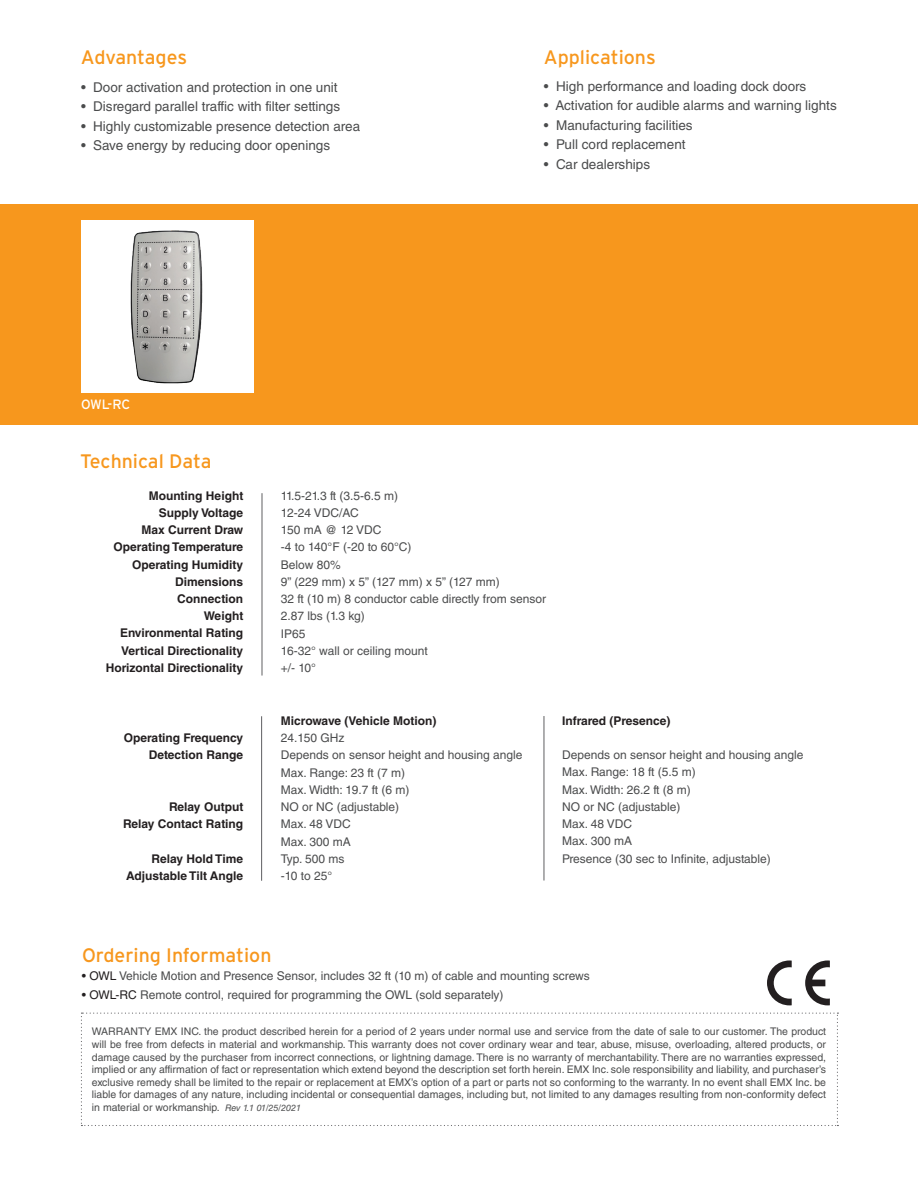
<style>
.page{position:relative;width:918px;height:1188px;background:#fff}
.page>*{position:absolute;margin:0;border:0;box-sizing:border-box;transform-origin:0 0}
.t1{font:19.5px "Interstate";color:#f7971d}
.t2{font:13.5px "Helvetica LT Std";color:#4b4c4d}
.t3{font:13.5px "Interstate";color:#fff}
.t4{font:12px/17.2px "Helvetica LT Std";color:#4b4c4d}
.t5{font:700 12px/17.2px "Helvetica LT Std";color:#231f20;text-align:right}
.t6{font:10.5px/12.6px "Helvetica LT Std";color:#4b4c4d;text-align:justify}
.s1{color:#231f20}
.s2{font-style:italic;font-size:9px}
</style>
<div class="page">
<div style="left:0;top:205px;width:918px;height:220px;background:#f7971d"></div>
<svg style="left:81px;top:1013px;width:757px;height:113px"></svg>
<div style="left:81px;top:220px;width:173px;height:173px;background:#fff"></div>
<img style="left:130px;top:230px;width:73px;height:154px">
<svg style="left:767px;top:960px;width:25px;height:45px"></svg>
<svg style="left:805px;top:960px;width:25px;height:45px"></svg>
<hr style="left:262px;top:493px;width:1px;height:183px;background:#5f5f62">
<hr style="left:261px;top:716px;width:1px;height:165px;background:#5f5f62">
<hr style="left:544px;top:716px;width:1px;height:165px;background:#5f5f62">
<h1 class="t1" style="left:81px;top:46px;width:108px">Advantages</h1>
<p class="t2" style="left:81px;top:79px;width:258px">• Door activation and protection in one unit</p>
<p class="t2" style="left:81px;top:99px;width:261px">• Disregard parallel traffic with filter settings</p>
<p class="t2" style="left:81px;top:118px;width:281px">• Highly customizable presence detection area</p>
<p class="t2" style="left:81px;top:138px;width:251px">• Save energy by reducing door openings</p>
<p class="t3" style="left:81px;top:396px;width:51px">OWL-RC</p>
<h1 class="t1" style="left:80px;top:450px;width:133px">Technical Data</h1>
<h1 class="t1" style="left:544px;top:46px;width:114px">Applications</h1>
<p class="t2" style="left:544px;top:78px;width:264px">• High performance and loading dock doors</p>
<p class="t2" style="left:544px;top:98px;width:294px">• Activation for audible alarms and warning lights</p>
<p class="t2" style="left:544px;top:117px;width:150px">• Manufacturing facilities</p>
<p class="t2" style="left:544px;top:136px;width:143px">• Pull cord replacement</p>
<p class="t2" style="left:544px;top:156px;width:108px">• Car dealerships</p>
<p class="t5" style="left:106px;top:487px;width:139px">Mounting Height<br>Supply Voltage<br>Max Current Draw<br>Operating Temperature<br>Operating Humidity<br>Dimensions<br>Connection<br>Weight<br>Environmental Rating<br>Vertical Directionality<br>Horizontal Directionality</p>
<p class="t5" style="left:124px;top:729px;width:121px">Operating Frequency<br>Detection Range</p>
<p class="t5" style="left:123px;top:798px;width:122px">Relay Output<br>Relay Contact Rating</p>
<p class="t5" style="left:126px;top:850px;width:119px">Relay Hold Time<br>Adjustable Tilt Angle</p>
<p class="t4" style="left:281px;top:487px;width:267px">11.5-21.3 ft (3.5-6.5 m)<br>12-24 VDC/AC<br>150 mA @ 12 VDC<br>-4 to 140°F (-20 to 60°C)<br>Below 80%<br>9” (229 mm) x 5” (127 mm) x 5” (127 mm)<br>32 ft (10 m) 8 conductor cable directly from sensor<br>2.87 lbs (1.3 kg)<br>IP65<br>16-32° wall or ceiling mount<br>+/- 10°</p>
<p class="t5" style="left:281px;top:712px;width:157px">Microwave (Vehicle Motion)</p>
<p class="t4" style="left:281px;top:729px;width:243px">24.150 GHz<br>Depends on sensor height and housing angle<br>Max. Range: 23 ft (7 m)<br>Max. Width: 19.7 ft (6 m)<br>NO or NC (adjustable)<br>Max. 48 VDC<br>Max. 300 mA<br>Typ. 500 ms<br>-10 to 25°</p>
<p class="t5" style="left:562px;top:712px;width:110px">Infrared (Presence)</p>
<p class="t4" style="left:562px;top:746px;width:243px">Depends on sensor height and housing angle<br>Max. Range: 18 ft (5.5 m)<br>Max. Width: 26.2 ft (8 m)<br>NO or NC (adjustable)<br>Max. 48 VDC<br>Max. 300 mA<br>Presence (30 sec to Infinite, adjustable)</p>
<h1 class="t1" style="left:82px;top:944px;width:191px">Ordering Information</h1>
<p class="t4" style="left:82px;top:967px;width:509px"><span class="s1">• OWL</span> Vehicle Motion and Presence Sensor, includes 32 ft (10 m) of cable and mounting screws</p>
<p class="t4" style="left:82px;top:987px;width:423px"><span class="s1">• OWL-RC</span> Remote control, required for programming the OWL (sold separately)</p>
<p class="t6" style="left:92px;top:1025px;width:736px">WARRANTY EMX INC. the product described herein for a period of 2 years under normal use and service from the date of sale to our customer. The product will be free from defects in material and workmanship. This warranty does not cover ordinary wear and tear, abuse, misuse, overloading, altered products, or damage caused by the purchaser from incorrect connections, or lightning damage. There is no warranty of merchantability. There are no warranties expressed, implied or any affirmation of fact or representation which extend beyond the description set forth herein. EMX Inc. sole responsibility and liability, and purchaser’s exclusive remedy shall be limited to the repair or replacement at EMX’s option of a part or parts not so conforming to the warranty. In no event shall EMX Inc. be liable for damages of any nature, including incidental or consequential damages, including but, not limited to any damages resulting from non-conformity defect in material or workmanship. <span class="s2">Rev 1.1 01/25/2021</span></p>
</div>
